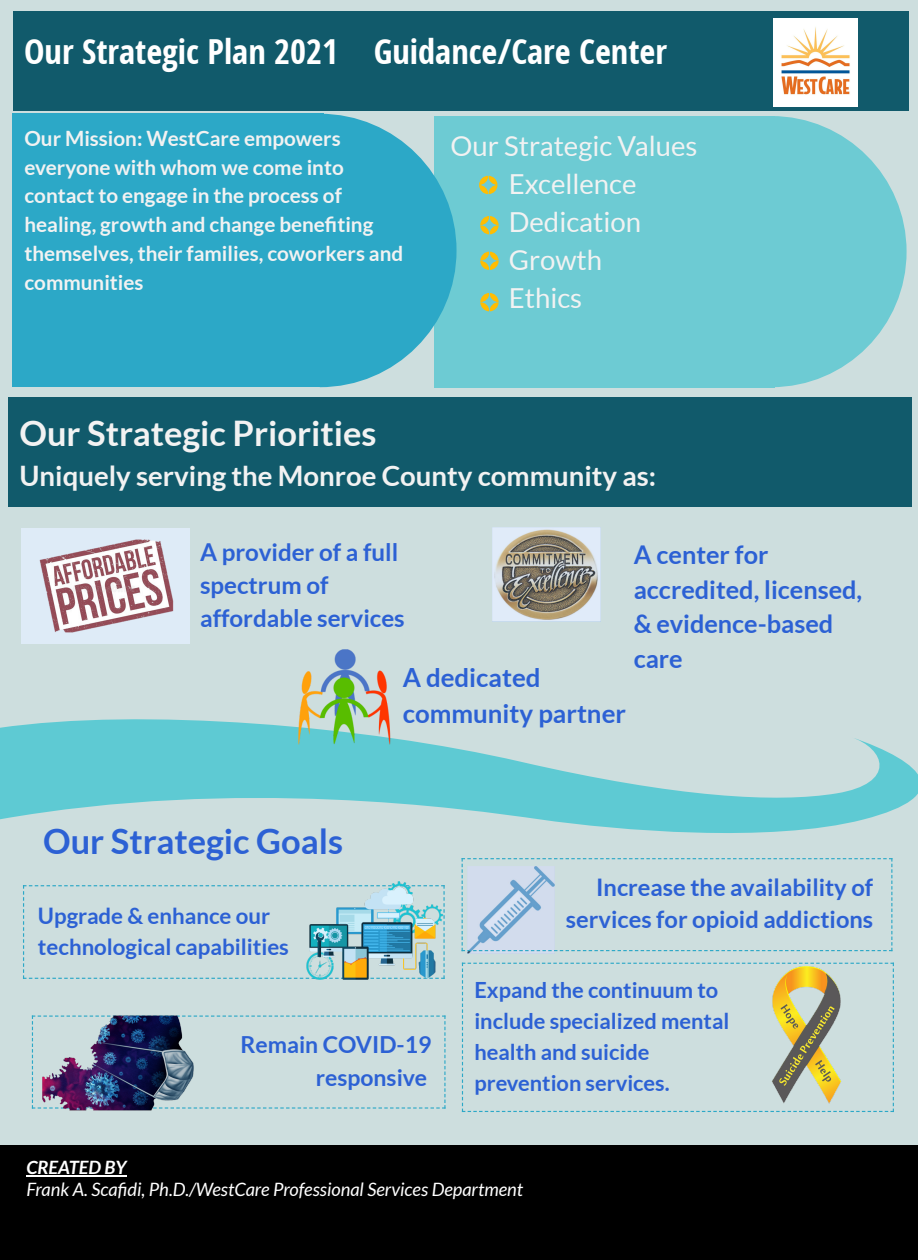
<style>
.page{position:relative;width:918px;height:1260px;background:#fff}
.page>*{position:absolute;margin:0;border:0;box-sizing:border-box;transform-origin:0 0}
.t1{font:700 condensed 34.5px "Open Sans";color:#fff}
.t2{font:700 34.5px "Lato";color:#f2f2f2}
.t3{font:700 34.5px "Lato";color:#2c61d4}
.t4{font:27.6px/38px "Lato";color:#f2f2f2}
.t5{font:700 27.6px "Lato";color:#f2f2f2}
.t6{font:700 25.8px/35.5px "Lato";color:#2c61d4}
.t7{font:700 25.35px/34.5px "Lato";color:#2c61d4}
.t8{font:700 24.15px/33.3px "Lato";color:#2c61d4}
.t9{font:700 23.7px/32.1px "Lato";color:#2c61d4;text-align:right}
.t10{font:700 22.95px/32.1px "Lato";color:#2c61d4;text-align:right}
.t11{font:700 22.2px/31.7px "Lato";color:#2c61d4}
.t12{font:700 21.9px/31px "Lato";color:#2c61d4}
.t13{font:700 20.7px/28.7px "Lato";color:#f2f2f2}
.t14{font:italic 18.45px "Lato";color:#fff}
.t15{font:italic 700 18.45px "Lato";color:#fff}
</style>
<div class="page">
<div style="left:0;top:0;width:918px;height:391px;background:#cddede"></div>
<div style="left:434px;top:116px;width:332px;height:271px;background:#6dcbd3"></div>
<div style="left:762px;top:116px;width:13px;height:271px;background:#6dcbd3"></div>
<svg style="left:775px;top:116px;width:132px;height:271px"></svg>
<div style="left:0;top:391px;width:918px;height:754px;background:#cddede"></div>
<svg style="left:0;top:719px;width:918px;height:114px;fill:#5ecad3"></svg>
<div style="left:0;top:1145px;width:918px;height:115px;background:#000"></div>
<hr style="left:26px;top:1175px;width:101px;height:2px;background:#fff">
<div style="left:8px;top:398px;width:903px;height:109px;background:#115a6b"></div>
<img style="left:493px;top:527px;width:108px;height:94px">
<div style="left:14px;top:11px;width:895px;height:100px;background:#115a6b"></div>
<img style="left:773px;top:18px;width:84px;height:89px">
<div style="left:13px;top:114px;width:301px;height:273px;background:#2ca8c7"></div>
<div style="left:310px;top:114px;width:13px;height:273px;background:#2ca8c7"></div>
<svg style="left:323px;top:114px;width:134px;height:273px"></svg>
<img style="left:467px;top:951px;width:88px;height:2px">
<img style="left:298px;top:649px;width:92px;height:96px">
<svg style="left:479px;top:176px;width:18px;height:18px"></svg>
<svg style="left:480px;top:216px;width:19px;height:18px"></svg>
<svg style="left:480px;top:252px;width:19px;height:18px"></svg>
<img style="left:22px;top:529px;width:168px;height:114px">
<svg style="left:480px;top:293px;width:19px;height:18px"></svg>
<svg style="left:462px;top:858px;width:430px;height:93px"></svg>
<svg style="left:462px;top:963px;width:432px;height:149px"></svg>
<img style="left:722px;top:963px;width:168px;height:143px">
<svg style="left:23px;top:885px;width:422px;height:94px"></svg>
<img style="left:306px;top:881px;width:137px;height:99px">
<svg style="left:214px;top:1016px;width:232px;height:93px"></svg>
<img style="left:31px;top:1015px;width:183px;height:96px">
<h1 class="t1" style="left:24px;top:28px;width:644px">Our Strategic Plan 2021 Guidance/Care Center</h1>
<p class="t13" style="left:24px;top:124px;width:380px">Our Mission: WestCare empowers everyone with whom we come into contact to engage in the process of healing, growth and change benefiting themselves, their families, coworkers and communities</p>
<h2 class="t4" style="left:509px;top:127px;width:190px;text-indent:-58px">Our Strategic Values<br>Excellence<br>Dedication<br>Growth<br>Ethics</h2>
<h1 class="t2" style="left:20px;top:413px;width:359px">Our Strategic Priorities</h1>
<h2 class="t5" style="left:20px;top:460px;width:638px">Uniquely serving the Monroe County community as:</h2>
<p class="t8" style="left:200px;top:535px;width:206px">A provider of a full spectrum of affordable services</p>
<p class="t6" style="left:403px;top:660px;width:225px">A dedicated community partner</p>
<p class="t7" style="left:634px;top:538px;width:230px">A center for accredited, licensed, &amp; evidence-based care</p>
<h1 class="t3" style="left:43px;top:821px;width:301px">Our Strategic Goals</h1>
<p class="t11" style="left:38px;top:900px;width:252px">Upgrade &amp; enhance our technological capabilities</p>
<p class="t10" style="left:240px;top:1029px;width:193px">Remain COVID-19 responsive</p>
<p class="t9" style="left:566px;top:871px;width:309px">Increase the availability of services for opioid addictions</p>
<p class="t12" style="left:474px;top:975px;width:256px">Expand the continuum to include specialized mental health and suicide prevention services.</p>
<p class="t15" style="left:26px;top:1157px;width:102px">CREATED BY</p>
<p class="t14" style="left:26px;top:1179px;width:498px">Frank A. Scafidi, Ph.D./WestCare Professional Services Department</p>
</div>
